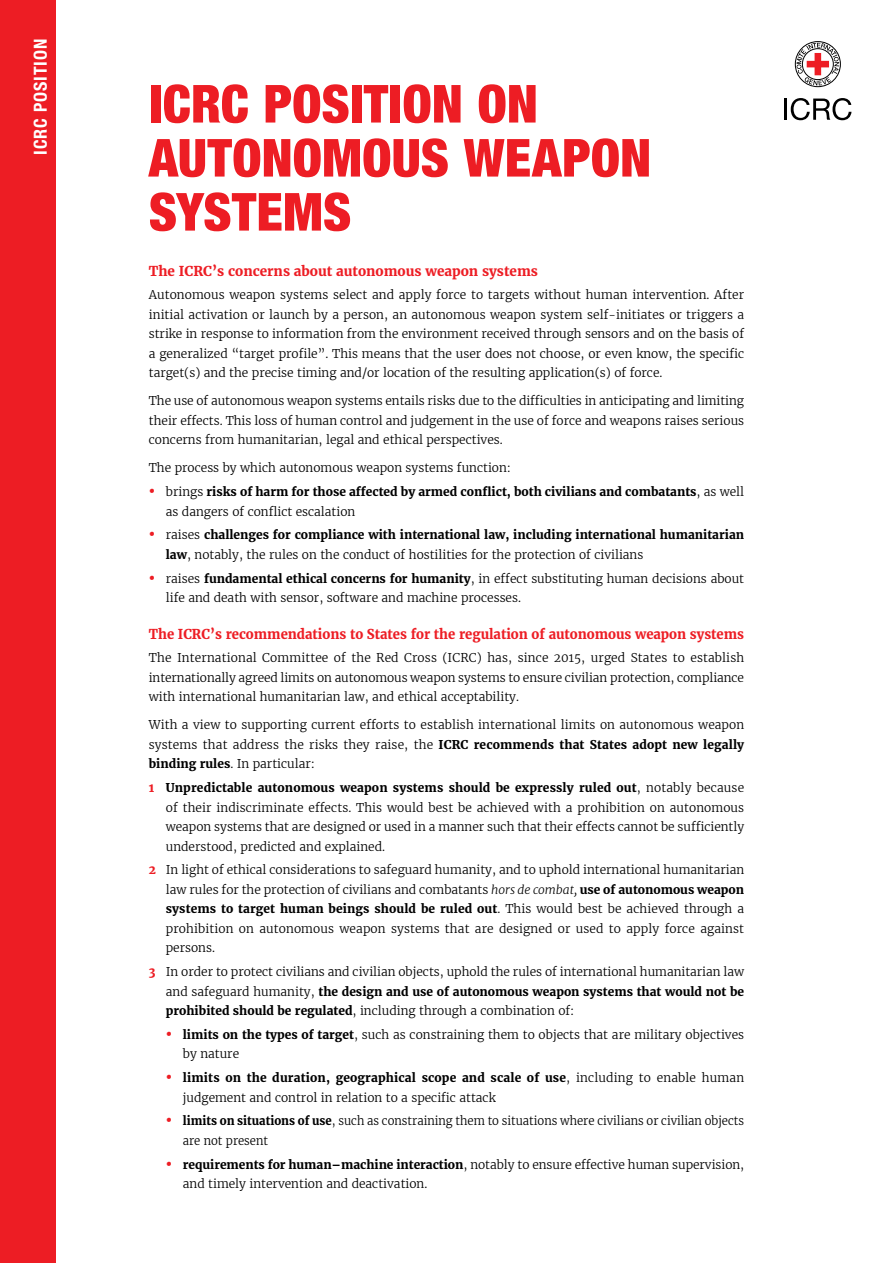
<style>
.page{position:relative;width:893px;height:1263px;background:#fff}
.page>*{position:absolute;margin:0;border:0;box-sizing:border-box;transform-origin:0 0}
.t1{font:900 condensed 52.5px/54px "Helvetica Neue LT Std";letter-spacing:.005em;color:#ed1d24}
.t2{font:700 condensed 18px "Helvetica Neue LT Std";letter-spacing:.05em;color:#fff}
.t3{font:700 13.5px "Merriweather";color:#ed1d24}
.t4{font:300 12px/19.5px "Merriweather";color:#000;text-align:justify}
.t5{font:700 12px/19.5px "Merriweather";color:#000}
.t6{font:300 12px/19.5px "Merriweather";color:#000;scale:.95 1}
.s1{font-weight:900;font-size:15px;color:#ed1d24}
.s2{font-weight:300}
.s3{font-weight:700}
.s4{font-weight:700;color:#ed1d24}
.s5{font-style:italic}
</style>
<div class="page">
<div style="left:795px;top:41px;width:46px;height:46px;border:1px solid #000;border-radius:50%"></div>
<svg style="left:796px;top:43px;width:43px;height:42px"></svg>
<hr style="left:784px;top:99px;width:3px;height:21px;background:#000">
<svg style="left:791px;top:98px;width:60px;height:22px"></svg>
<div style="left:0;top:0;width:55px;height:1263px;background:#ed1d24"></div>
<h2 class="t2" style="left:29px;top:155px;width:117px;rotate:-90deg">ICRC POSITION</h2>
<h1 class="t1" style="left:149px;top:76px;width:504px">ICRC POSITION ON<br>AUTONOMOUS WEAPON<br>SYSTEMS</h1>
<p class="t3" style="left:149px;top:262px;width:391px">The ICRC’s concerns about autonomous weapon systems</p>
<p class="t4" style="left:149px;top:285px;width:597px">Autonomous weapon systems select and apply force to targets without human intervention. After initial activation or launch by a person, an autonomous weapon system self-initiates or triggers a strike in response to information from the environment received through sensors and on the basis of a generalized “target profile”. This means that the user does not choose, or even know, the specific target(s) and the precise timing and/or location of the resulting application(s) of force.</p>
<p class="t4" style="left:149px;top:391px;width:597px">The use of autonomous weapon systems entails risks due to the difficulties in anticipating and limiting their effects. This loss of human control and judgement in the use of force and weapons raises serious concerns from humanitarian, legal and ethical perspectives.</p>
<p class="t4" style="left:149px;top:458px;width:364px">The process by which autonomous weapon systems function:</p>
<p class="t5" style="left:166px;top:482px;width:580px;text-indent:-17px"><span class="s1">•</span> <span class="s2">brings</span> risks of harm for those affected by armed conflict, both civilians and combatants<span class="s2">, as well as dangers of conflict escalation</span></p>
<p class="t5" style="left:166px;top:525px;width:580px;text-indent:-17px"><span class="s1">•</span> <span class="s2">raises</span> challenges for compliance with international law, including international humanitarian law<span class="s2">, notably, the rules on the conduct of hostilities for the protection of civilians</span></p>
<p class="t4" style="left:166px;top:568px;width:580px;text-indent:-17px"><span class="s1">•</span> raises <span class="s3">fundamental ethical concerns for humanity</span>, in effect substituting human decisions about life and death with sensor, software and machine processes.</p>
<p class="t3" style="left:149px;top:625px;width:597px">The ICRC’s recommendations to States for the regulation of autonomous weapon systems</p>
<p class="t4" style="left:149px;top:648px;width:597px">The International Committee of the Red Cross (ICRC) has, since 2015, urged States to establish internationally agreed limits on autonomous weapon systems to ensure civilian protection, compliance with international humanitarian law, and ethical acceptability.</p>
<p class="t4" style="left:149px;top:715px;width:597px">With a view to supporting current efforts to establish international limits on autonomous weapon systems that address the risks they raise, the <span class="s3">ICRC recommends that States adopt new legally binding rules</span>. In particular:</p>
<p class="t4" style="left:166px;top:778px;width:580px;text-indent:-17px"><span class="s4">1</span> <span class="s3">Unpredictable autonomous weapon systems should be expressly ruled out</span>, notably because of their indiscriminate effects. This would best be achieved with a prohibition on autonomous weapon systems that are designed or used in a manner such that their effects cannot be sufficiently understood, predicted and explained.</p>
<p class="t4" style="left:166px;top:860px;width:580px;text-indent:-17px"><span class="s4">2</span> In light of ethical considerations to safeguard humanity, and to uphold international humanitarian law rules for the protection of civilians and combatants <span class="s5">hors de combat,</span> <span class="s3">use of autonomous weapon systems to target human beings should be ruled out</span>. This would best be achieved through a prohibition on autonomous weapon systems that are designed or used to apply force against persons.</p>
<p class="t4" style="left:166px;top:962px;width:580px;text-indent:-17px"><span class="s4">3</span> In order to protect civilians and civilian objects, uphold the rules of international humanitarian law and safeguard humanity, <span class="s3">the design and use of autonomous weapon systems that would not be prohibited should be regulated</span>, including through a combination of:</p>
<p class="t4" style="left:183px;top:1025px;width:563px;text-indent:-17px"><span class="s1">•</span> <span class="s3">limits on the types of target</span>, such as constraining them to objects that are military objectives by nature</p>
<p class="t4" style="left:183px;top:1068px;width:563px;text-indent:-17px"><span class="s1">•</span> <span class="s3">limits on the duration, geographical scope and scale of use</span>, including to enable human judgement and control in relation to a specific attack</p>
<p class="t6" style="left:183px;top:1111px;width:592px;text-indent:-17px"><span class="s1">•</span> <span class="s3">limits on situations of use</span>, such as constraining them to situations where civilians or civilian objects are not present</p>
<p class="t4" style="left:183px;top:1154px;width:563px;text-indent:-17px"><span class="s1">•</span> <span class="s3">requirements for human–machine interaction</span>, notably to ensure effective human supervision, and timely intervention and deactivation.</p>
</div>
